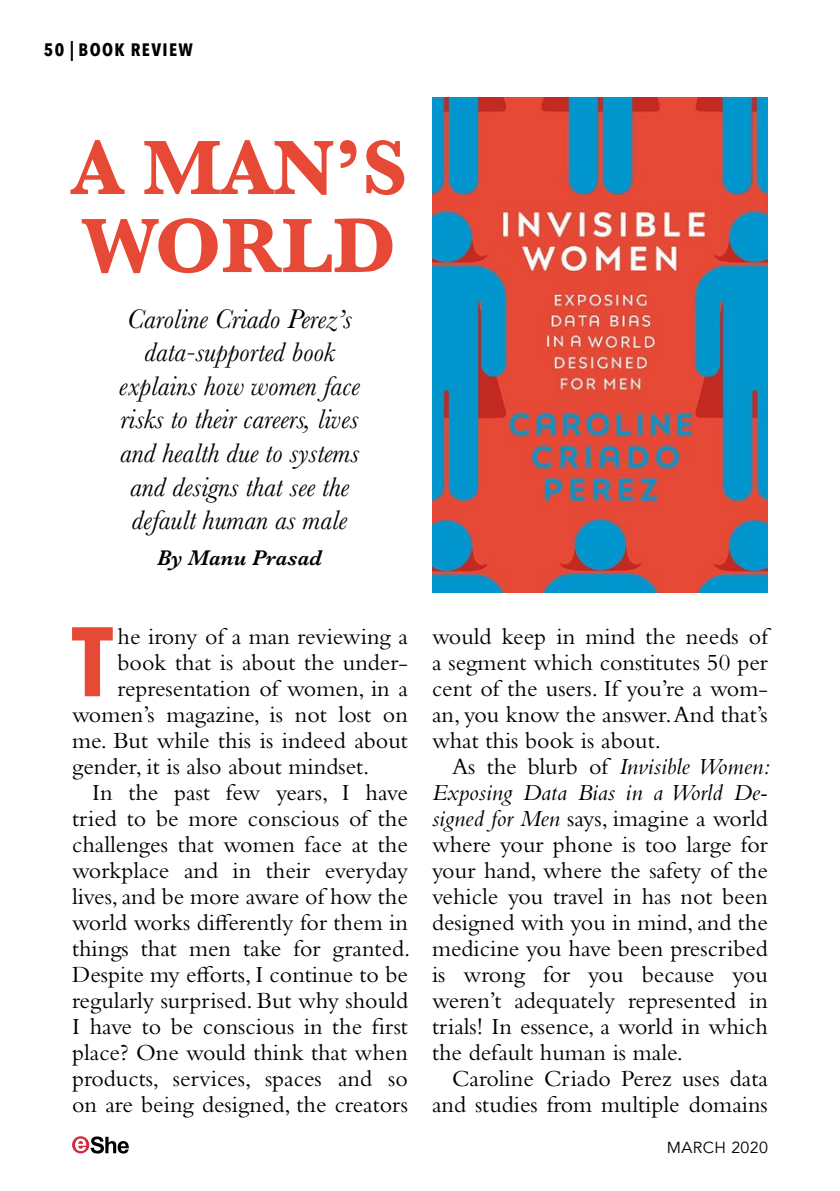
<style>
.page{position:relative;width:840px;height:1191px;background:#fff}
.page>*{position:absolute;margin:0;border:0;box-sizing:border-box;transform-origin:0 0}
.body{font:700 97.4px "Avenir Next Condensed";color:#e64936}
.headline{font:700 80px/78px "Baskerville";color:#e64936}
.intro{font:italic 28px/33.6px "Baskerville";color:#000;text-align:center}
.body-2{font:24px/26px "Bembo Std";color:#000;text-align:justify}
.byline{font:italic 600 22px "Baskerville";color:#000}
.blurb_caps{font:600 20px "Avenir Next Condensed";color:#000}
.slug{font:700 18px "Avenir Next Condensed";letter-spacing:.075em;color:#000}
.t1{font:16px "Avenir";letter-spacing:.025em;color:#000}
.s1{font-style:italic}
</style>
<div class="page">
<svg style="left:72px;top:1136px;width:17px;height:17px"></svg>
<svg style="left:75px;top:1136px;width:54px;height:17px"></svg>
<img style="left:432px;top:98px;width:335px;height:494px">
<p class="slug" style="left:44px;top:39px;width:22px">50</p>
<p class="blurb_caps" style="left:70px;top:32px;width:6px">|</p>
<p class="slug" style="left:79px;top:39px;width:116px">BOOK REVIEW</p>
<p class="headline" style="left:72px;top:130px;width:336px">A MAN’S<br>WORLD</p>
<p class="intro" style="left:119px;top:302px;width:242px">Caroline Criado Perez’s data-supported book explains how women face risks to their careers, lives and health due to systems and designs that see the default human as male</p>
<p class="byline" style="left:157px;top:543px;width:166px">By Manu Prasad</p>
<p class="body" style="left:72px;top:602px;width:42px">T</p>
<p class="body-2" style="left:117px;top:623px;width:292px">he irony of a man reviewing a</p>
<p class="body-2" style="left:117px;top:649px;width:292px">book that is about the under-</p>
<p class="body-2" style="left:117px;top:675px;width:292px">representation of women, in a</p>
<p class="body-2" style="left:72px;top:701px;width:337px">women’s magazine, is not lost on</p>
<p class="body-2" style="left:72px;top:727px;width:337px">me. But while this is indeed about</p>
<p class="body-2" style="left:72px;top:753px;width:299px">gender, it is also about mindset.</p>
<p class="body-2" style="left:72px;top:779px;width:339px;text-indent:20px">In the past few years, I have tried to be more conscious of the challenges that women face at the workplace and in their everyday lives, and be more aware of how the world works differently for them in things that men take for granted.<br>Despite my efforts, I continue to be regularly surprised. But why should I have to be conscious in the first place? One would think that when products, services, spaces and so on are being designed, the creators</p>
<p class="body-2" style="left:432px;top:623px;width:337px">would keep in mind the needs of a segment which constitutes 50 per cent of the users. If you’re a wom&shy;an, you know the answer. And that’s what this book is about.</p>
<p class="body-2" style="left:432px;top:753px;width:339px;text-indent:20px">As the blurb of <span class="s1">Invisible Women:<br>Exposing Data Bias in a World De&shy;signed for Men</span> says, imagine a world where your phone is too large for your hand, where the safety of the vehicle you travel in has not been designed with you in mind, and the medicine you have been prescribed is wrong for you because you weren’t adequately represented in trials! In essence, a world in which the default human is male.</p>
<p class="body-2" style="left:432px;top:1065px;width:337px;text-align:right">Caroline Criado Perez uses data and studies from multiple domains</p>
<p class="t1" style="left:666px;top:1138px;width:103px">MARCH 2020</p>
</div>
